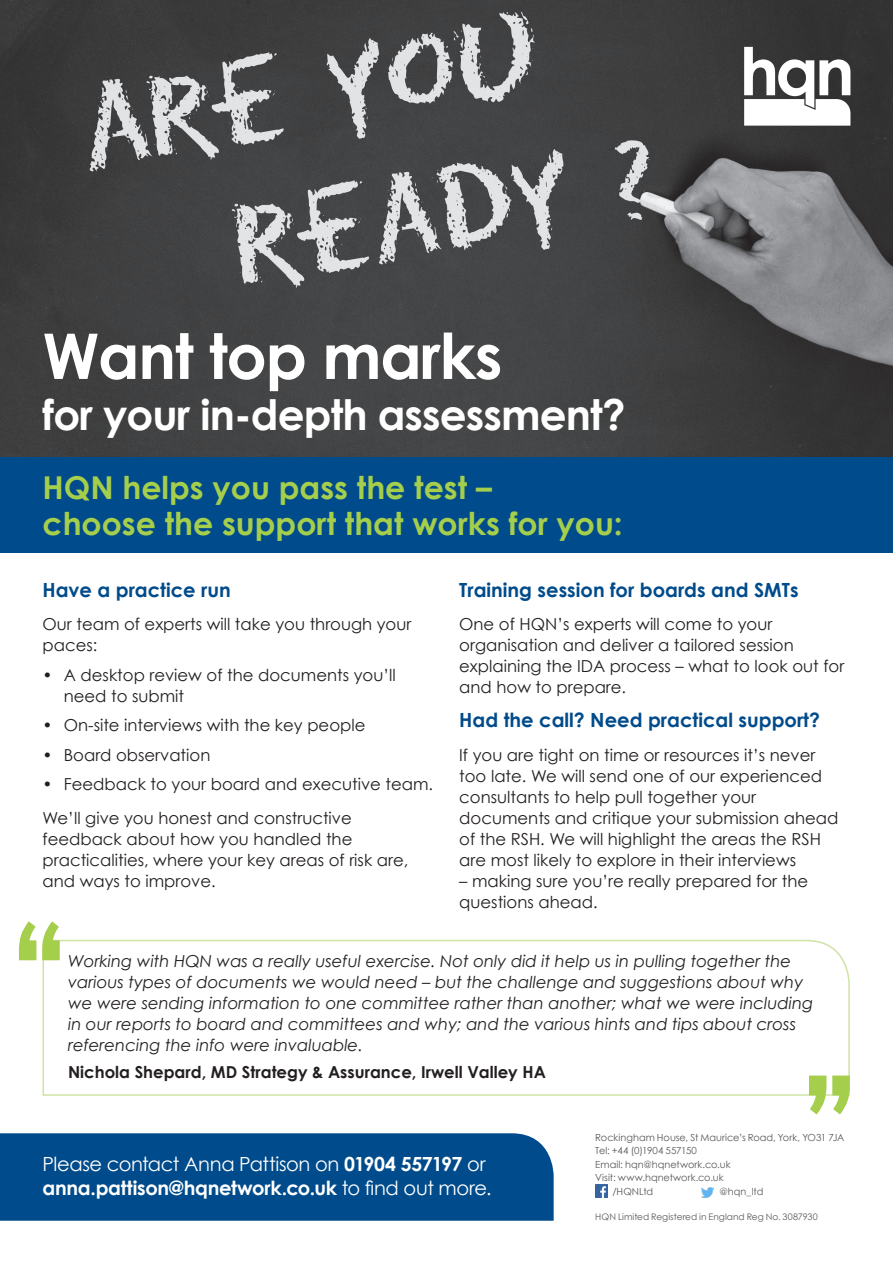
<style>
.page{position:relative;width:893px;height:1263px;background:#fff}
.page>*{position:absolute;margin:0;border:0;box-sizing:border-box;transform-origin:0 0}
.t1{font:700 63px "Century Gothic";letter-spacing:-.02em;color:#fff}
.t2{font:700 42px "Century Gothic";letter-spacing:-.02em;color:#fff}
.t3{font:700 31.5px/36px "Century Gothic";color:#a4ce4c}
.t4{font:19.5px/24px "Century Gothic";letter-spacing:-.02em;color:#fff}
.t5{font:700 19.5px "Century Gothic";color:#004b8b}
.t6{font:16.5px/21px "Century Gothic";color:#231f20}
.t7{font:italic 16.5px/21px "Century Gothic";color:#231f20}
.t8{font:700 16.5px "Century Gothic";color:#231f20}
.Address_details{font:9.75px/13.5px "Century Gothic";color:#57585a}
.Small_print{font:9px "Century Gothic";letter-spacing:.005em;color:#57585a}
.s1{font-weight:700}
</style>
<div class="page">
<img style="left:0;top:0;width:893px;height:457px">
<div style="left:0;top:1133px;width:554px;height:88px;background:#004b8b"></div>
<svg style="left:42px;top:939px;width:808px;height:157px"></svg>
<div style="left:0;top:457px;width:893px;height:96px;background:#004b8b"></div>
<svg style="left:744px;top:47px;width:106px;height:79px"></svg>
<svg style="left:19px;top:921px;width:41px;height:39px"></svg>
<svg style="left:809px;top:1075px;width:41px;height:39px"></svg>
<img style="left:595px;top:1184px;width:13px;height:14px">
<img style="left:702px;top:1187px;width:12px;height:11px">
<p class="t1" style="left:43px;top:316px;width:461px">Want top marks</p>
<p class="t2" style="left:43px;top:388px;width:584px">for your in-depth assessment?</p>
<p class="t3" style="left:43px;top:469px;width:582px">HQN helps you pass the test –<br>choose the support that works for you:</p>
<p class="t5" style="left:43px;top:577px;width:190px">Have a practice run</p>
<p class="t6" style="left:43px;top:613px;width:370px">Our team of experts will take you through your paces:</p>
<p class="t6" style="left:64px;top:664px;width:334px;text-indent:-21px">• A desktop review of the documents you’ll need to submit</p>
<p class="t6" style="left:43px;top:715px;width:324px">• On-site interviews with the key people</p>
<p class="t6" style="left:43px;top:744px;width:169px">• Board observation</p>
<p class="t6" style="left:43px;top:774px;width:392px">• Feedback to your board and executive team.</p>
<p class="t6" style="left:43px;top:807px;width:367px">We’ll give you honest and constructive feedback about how you handled the practicalities, where your key areas of risk are, and ways to improve.</p>
<p class="t5" style="left:459px;top:577px;width:341px">Training session for boards and SMTs</p>
<p class="t6" style="left:459px;top:613px;width:387px">One of HQN’s experts will come to your organisation and deliver a tailored session explaining the IDA process – what to look out for and how to prepare.</p>
<p class="t5" style="left:459px;top:708px;width:362px">Had the call? Need practical support?</p>
<p class="t6" style="left:459px;top:744px;width:381px">If you are tight on time or resources it’s never too late. We will send one of our experienced consultants to help pull together your documents and critique your submission ahead of the RSH. We will highlight the areas the RSH are most likely to explore in their interviews</p>
<p class="t6" style="left:459px;top:870px;width:350px">– making sure you’re really prepared for the questions ahead.</p>
<p class="t7" style="left:68px;top:950px;width:747px">Working with HQN was a really useful exercise. Not only did it help us in pulling together the various types of documents we would need – but the challenge and suggestions about why we were sending information to one committee rather than another; what we were including in our reports to board and committees and why; and the various hints and tips about cross referencing the info were invaluable.</p>
<p class="t8" style="left:68px;top:1061px;width:479px">Nichola Shepard, MD Strategy &amp; Assurance, Irwell Valley HA</p>
<p class="t4" style="left:43px;top:1151px;width:451px">Please contact Anna Pattison on <span class="s1">01904 557197</span> or <span class="s1">anna.pattison@hqnetwork.co.uk</span> to find out more.</p>
<p class="Address_details" style="left:595px;top:1130px;width:251px">Rockingham House, St Maurice’s Road, York, YO31 7JA</p>
<p class="Address_details" style="left:595px;top:1144px;width:137px">Tel: +44 (0)1904 557150<br>Email: hqn@hqnetwork.co.uk</p>
<p class="Address_details" style="left:595px;top:1171px;width:130px">Visit: www.hqnetwork.co.uk</p>
<p class="Address_details" style="left:612px;top:1184px;width:42px">/HQNLtd</p>
<p class="Address_details" style="left:719px;top:1184px;width:45px">@hqn_ltd</p>
<p class="Small_print" style="left:595px;top:1211px;width:224px">HQN Limited Registered in England Reg No. 3087930</p>
</div>
